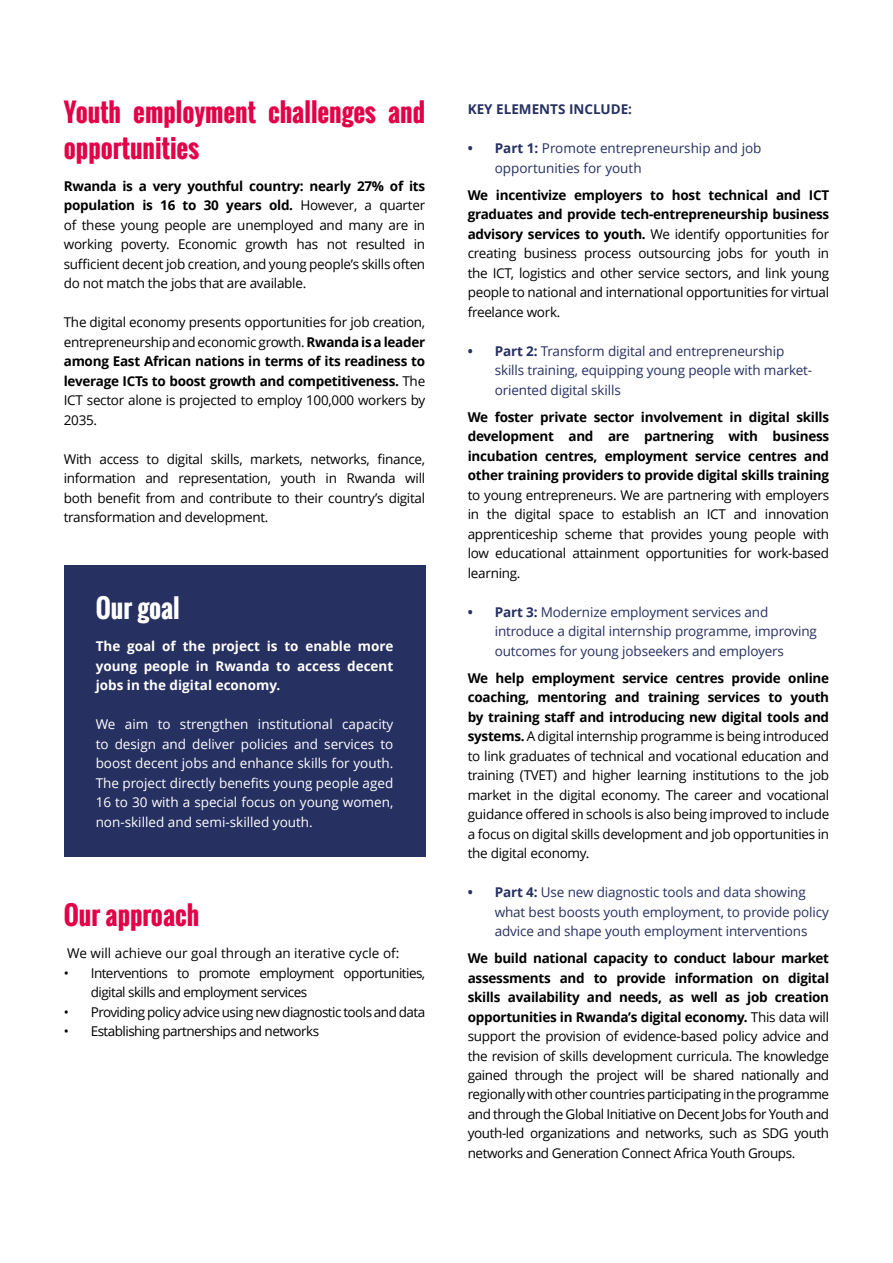
<style>
.page{position:relative;width:893px;height:1263px;background:#fff}
.page>*{position:absolute;margin:0;border:0;box-sizing:border-box;transform-origin:0 0}
.t1{font:700 25.5px/36px "Oswald";color:#e30047}
.t2{font:700 25.5px "Oswald";color:#fff}
.t3{font:13.5px/19.5px "Open Sans";letter-spacing:-.02em;color:#000;text-align:justify}
.t4{font:13.5px/19.5px "Open Sans";letter-spacing:-.01em;color:#263061}
.t5{font:13.5px/19.5px "Open Sans";color:#fff;text-align:justify}
.t6{font:700 13.5px/19.5px "Open Sans";letter-spacing:-.02em;color:#000;text-align:justify}
.t7{font:13.5px/19.5px "Open Sans";letter-spacing:-.04em;color:#000}
.t8{font:700 13.5px/19.5px "Open Sans";color:#fff;text-align:justify}
.t9{font:13.5px "Open Sans";color:#000}
.t10{font:700 13.5px "Open Sans";color:#263061}
.s1{font-weight:700}
</style>
<div class="page">
<div style="left:64px;top:566px;width:361px;height:291px;background:#263061"></div>
<h1 class="t1" style="left:64px;top:94px;width:363px">Youth employment challenges and opportunities</h1>
<p class="t3" style="left:64px;top:176px;width:363px"><span class="s1">Rwanda is a very youthful country: nearly 27% of its population is 16 to 30 years old.</span> However, a quarter of these young people are unemployed and many are in working poverty. Economic growth has not resulted in sufficient decent job creation, and young people’s skills often do not match the jobs that are available.</p>
<p class="t3" style="left:64px;top:312px;width:363px">The digital economy presents opportunities for job creation, entrepreneurship and economic growth. <span class="s1">Rwanda is a leader among East African nations in terms of its readiness to leverage ICTs to boost growth and competitiveness.</span> The ICT sector alone is projected to employ 100,000 workers by 2035.</p>
<p class="t3" style="left:64px;top:449px;width:363px">With access to digital skills, markets, networks, finance, information and representation, youth in Rwanda will both benefit from and contribute to their country’s digital transformation and development.</p>
<h1 class="t2" style="left:96px;top:589px;width:86px">Our goal</h1>
<p class="t8" style="left:96px;top:636px;width:299px">The goal of the project is to enable more young people in Rwanda to access decent jobs in the digital economy.</p>
<p class="t5" style="left:96px;top:714px;width:299px">We aim to strengthen institutional capacity to design and deliver policies and services to boost decent jobs and enhance skills for youth.<br>The project directly benefits young people aged 16 to 30 with a special focus on young women, non-skilled and semi-skilled youth.</p>
<h1 class="t1" style="left:64px;top:897px;width:137px">Our approach</h1>
<p class="t9" style="left:67px;top:944px;width:334px">We will achieve our goal through an iterative cycle of:</p>
<p class="t7" style="left:91px;top:962px;width:336px;text-indent:-27px">• Interventions to promote employment opportunities, digital skills and employment services</p>
<p class="t7" style="left:64px;top:1001px;width:363px">• Providing policy advice using new diagnostic tools and data</p>
<p class="t7" style="left:64px;top:1021px;width:257px">• Establishing partnerships and networks</p>
<p class="t10" style="left:468px;top:100px;width:166px">KEY ELEMENTS INCLUDE:</p>
<p class="t4" style="left:495px;top:138px;width:268px;text-indent:-27px"><span class="s1">• Part 1:</span> Promote entrepreneurship and job opportunities for youth</p>
<p class="t3" style="left:468px;top:185px;width:363px"><span class="s1">We incentivize employers to host technical and ICT graduates and provide tech-entrepreneurship business advisory services to youth.</span> We identify opportunities for creating business process outsourcing jobs for youth in the ICT, logistics and other service sectors, and link young people to national and international opportunities for virtual freelance work.</p>
<p class="t4" style="left:495px;top:341px;width:319px;text-indent:-27px"><span class="s1">• Part 2:</span> Transform digital and entrepreneurship skills training, equipping young people with market&shy;oriented digital skills</p>
<p class="t6" style="left:468px;top:407px;width:363px">We foster private sector involvement in digital skills development and are partnering with business incubation centres, employment service centres and other training providers to provide digital skills training</p>
<p class="t3" style="left:468px;top:485px;width:363px">to young entrepreneurs. We are partnering with employers in the digital space to establish an ICT and innovation apprenticeship scheme that provides young people with low educational attainment opportunities for work-based learning.</p>
<p class="t4" style="left:495px;top:601px;width:324px;text-indent:-27px"><span class="s1">• Part 3:</span> Modernize employment services and introduce a digital internship programme, improving outcomes for young jobseekers and employers</p>
<p class="t3" style="left:468px;top:667px;width:363px"><span class="s1">We help employment service centres provide online coaching, mentoring and training services to youth by training staff and introducing new digital tools and systems.</span> A digital internship programme is being introduced to link graduates of technical and vocational education and training (TVET) and higher learning institutions to the job market in the digital economy. The career and vocational guidance offered in schools is also being improved to include a focus on digital skills development and job opportunities in the digital economy.</p>
<p class="t4" style="left:495px;top:882px;width:336px;text-indent:-27px"><span class="s1">• Part 4:</span> Use new diagnostic tools and data showing what best boosts youth employment, to provide policy advice and shape youth employment interventions</p>
<p class="t3" style="left:468px;top:948px;width:363px"><span class="s1">We build national capacity to conduct labour market assessments and to provide information on digital skills availability and needs, as well as job creation opportunities in Rwanda’s digital economy.</span> This data will support the provision of evidence-based policy advice and the revision of skills development curricula. The knowledge gained through the project will be shared nationally and regionally with other countries participating in the programme and through the Global Initiative on Decent Jobs for Youth and youth-led organizations and networks, such as SDG youth networks and Generation Connect Africa Youth Groups.</p>
</div>
